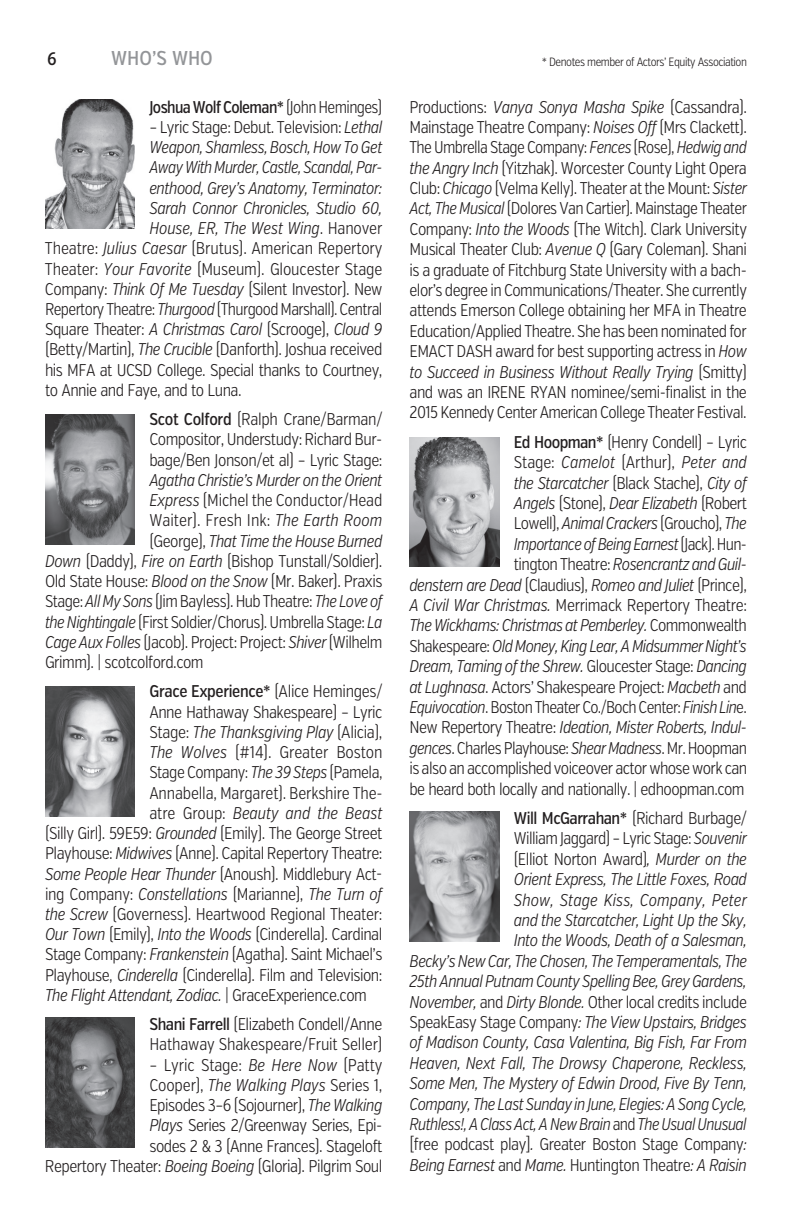
<style>
.page{position:relative;width:792px;height:1224px;background:#fff}
.page>*{position:absolute;margin:0;border:0;box-sizing:border-box;transform-origin:0 0}
.t1{font:500 20px "Verb Ex Cond";color:#939598}
.t2{font:500 18px "Verb Ex Cond";color:#231f20}
.t3{font:300 17px/20.4px "Verb Ex Cond";letter-spacing:-.03em;color:#231f20;text-align:justify}
.t4{font:italic 300 17px/20.4px "Verb Ex Cond";letter-spacing:-.03em;color:#231f20;text-align:right;scale:.96 1}
.t5{font:italic 300 17px "Verb Ex Cond";letter-spacing:-.03em;color:#231f20}
.t6{font:300 17px/20.2px "Verb Ex Cond";letter-spacing:-.01em;color:#231f20}
.t7{font:italic 300 17px "Verb Ex Cond";letter-spacing:-.01em;color:#231f20}
.t8{font:300 17px "Verb Ex Cond";letter-spacing:-.03em;color:#231f20;scale:.95 1}
.t9{font:300 17px "Verb Ex Cond";letter-spacing:-.03em;color:#231f20;scale:.96 1}
.t10{font:italic 300 17px "Verb Ex Cond";letter-spacing:-.03em;color:#231f20;scale:.95 1}
.t11{font:500 17px "Verb Ex Cond";letter-spacing:-.035em;color:#231f20;scale:.95 1}
.t12{font:500 17px "Verb Ex Cond";letter-spacing:-.035em;color:#231f20}
.t13{font:300 17px "Verb Ex Cond";color:#231f20}
.t14{font:300 12px "Verb Ex Cond";letter-spacing:-.04em;color:#231f20}
.s1{font-weight:300}
.s2{font-style:italic}
.s3{font-style:normal}
.s4{font-weight:500}
.s5{font-weight:500;font-style:normal}
</style>
<div class="page">
<img style="left:410px;top:437px;width:90px;height:130px">
<img style="left:45px;top:99px;width:90px;height:130px">
<img style="left:410px;top:812px;width:90px;height:129px">
<img style="left:45px;top:1018px;width:90px;height:130px">
<img style="left:45px;top:415px;width:90px;height:129px">
<img style="left:45px;top:687px;width:90px;height:129px">
<p class="t2" style="left:47px;top:48px;width:11px">6</p>
<p class="t1" style="left:111px;top:46px;width:103px">WHO’S WHO</p>
<p class="t14" style="left:542px;top:54px;width:207px">* Denotes member of Actors’ Equity Association</p>
<p class="t11" style="left:149px;top:97px;width:247px">Joshua Wolf Coleman* <span class="s1">(John Heminges)</span></p>
<p class="t3" style="left:149px;top:117px;width:235px">– Lyric Stage: Debut. Television: <span class="s2">Lethal</span></p>
<p class="t5" style="left:149px;top:137px;width:235px">Weapon, Shamless, Bosch, How To Get</p>
<p class="t10" style="left:149px;top:157px;width:247px">Away With Murder, Castle, Scandal, Par-</p>
<p class="t5" style="left:149px;top:178px;width:235px">enthood, Grey’s Anatomy, Terminator:</p>
<p class="t5" style="left:149px;top:198px;width:235px">Sarah Connor Chronicles, Studio 60,</p>
<p class="t7" style="left:149px;top:218px;width:235px">House, ER, The West Wing<span class="s3">. Hanover</span></p>
<p class="t6" style="left:45px;top:239px;width:339px">Theatre: <span class="s2">Julius Caesar</span> (Brutus). American Repertory</p>
<p class="t6" style="left:45px;top:259px;width:339px">Theater: <span class="s2">Your Favorite</span> (Museum). Gloucester Stage</p>
<p class="t3" style="left:45px;top:279px;width:339px">Company: <span class="s2">Think Of Me Tuesday</span> (Silent Investor). New</p>
<p class="t8" style="left:45px;top:299px;width:357px">Repertory Theatre: <span class="s2">Thurgood</span> (Thurgood Marshall). Central</p>
<p class="t3" style="left:45px;top:319px;width:339px">Square Theater: <span class="s2">A Christmas Carol</span> (Scrooge), <span class="s2">Cloud 9</span></p>
<p class="t3" style="left:45px;top:340px;width:339px">(Betty/Martin), <span class="s2">The Crucible</span> (Danforth). Joshua received</p>
<p class="t3" style="left:45px;top:360px;width:339px">his MFA at UCSD College. Special thanks to Courtney,</p>
<p class="t3" style="left:45px;top:380px;width:198px">to Annie and Faye, and to Luna.</p>
<p class="t3" style="left:149px;top:410px;width:235px"><span class="s4">Scot Colford</span> (Ralph Crane/Barman/ Compositor, Understudy: Richard Bur&shy;bage/Ben Jonson/et al) – Lyric Stage:</p>
<p class="t5" style="left:149px;top:470px;width:235px">Agatha Christie’s Murder on the Orient</p>
<p class="t6" style="left:149px;top:491px;width:235px"><span class="s2">Express</span> (Michel the Conductor/Head</p>
<p class="t13" style="left:149px;top:511px;width:235px">Waiter). Fresh Ink: <span class="s2">The Earth Room</span></p>
<p class="t5" style="left:149px;top:531px;width:235px"><span class="s3">(George),</span> That Time the House Burned</p>
<p class="t3" style="left:45px;top:551px;width:339px"><span class="s2">Down</span> (Daddy), <span class="s2">Fire on Earth</span> (Bishop Tunstall/Soldier).</p>
<p class="t3" style="left:45px;top:571px;width:339px">Old State House: <span class="s2">Blood on the Snow</span> (Mr. Baker). Praxis</p>
<p class="t9" style="left:45px;top:592px;width:353px">Stage: <span class="s2">All My Sons</span> (Jim Bayless). Hub Theatre: <span class="s2">The Love of</span></p>
<p class="t3" style="left:45px;top:612px;width:339px"><span class="s2">the Nightingale</span> (First Soldier/Chorus). Umbrella Stage: <span class="s2">La</span></p>
<p class="t3" style="left:45px;top:632px;width:339px"><span class="s2">Cage Aux Folles</span> (Jacob). Project: Project: <span class="s2">Shiver</span> (Wilhelm</p>
<p class="t3" style="left:45px;top:652px;width:160px">Grimm). | scotcolford.com</p>
<p class="t12" style="left:149px;top:681px;width:235px">Grace Experience* <span class="s1">(Alice Heminges/</span></p>
<p class="t3" style="left:149px;top:702px;width:235px">Anne Hathaway Shakespeare) – Lyric</p>
<p class="t5" style="left:149px;top:722px;width:235px"><span class="s3">Stage:</span> The Thanksgiving Play <span class="s3">(Alicia),</span></p>
<p class="t6" style="left:149px;top:742px;width:235px"><span class="s2">The Wolves</span> (#14). Greater Boston</p>
<p class="t3" style="left:149px;top:763px;width:235px">Stage Company: <span class="s2">The 39 Steps</span> (Pamela,</p>
<p class="t6" style="left:149px;top:783px;width:235px">Annabella, Margaret). Berkshire The-</p>
<p class="t7" style="left:149px;top:803px;width:235px"><span class="s3">atre Group:</span> Beauty and the Beast</p>
<p class="t3" style="left:45px;top:823px;width:339px">(Silly Girl). 59E59: <span class="s2">Grounded</span> (Emily). The George Street</p>
<p class="t3" style="left:45px;top:843px;width:339px">Playhouse: <span class="s2">Midwives</span> (Anne). Capital Repertory Theatre:</p>
<p class="t3" style="left:45px;top:864px;width:339px"><span class="s2">Some People Hear Thunder</span> (Anoush). Middlebury Act-</p>
<p class="t5" style="left:45px;top:884px;width:339px"><span class="s3">ing Company:</span> Constellations <span class="s3">(Marianne),</span> The Turn of</p>
<p class="t3" style="left:45px;top:904px;width:339px"><span class="s2">the Screw</span> (Governess). Heartwood Regional Theater:</p>
<p class="t3" style="left:45px;top:924px;width:339px"><span class="s2">Our Town</span> (Emily), <span class="s2">Into the Woods</span> (Cinderella). Cardinal</p>
<p class="t3" style="left:45px;top:945px;width:339px">Stage Company: <span class="s2">Frankenstein</span> (Agatha). Saint Michael’s</p>
<p class="t3" style="left:45px;top:965px;width:339px">Playhouse, <span class="s2">Cinderella</span> (Cinderella). Film and Television:</p>
<p class="t5" style="left:45px;top:985px;width:323px">The Flight Attendant, Zodiac. <span class="s3">| GraceExperience.com</span></p>
<p class="t6" style="left:149px;top:1015px;width:235px"><span class="s4">Shani Farrell</span> (Elizabeth Condell/Anne<br>Hathaway Shakespeare/Fruit Seller)</p>
<p class="t3" style="left:45px;top:1055px;width:339px;text-align:right">– Lyric Stage: <span class="s2">Be Here Now</span> (Patty<br>Cooper), <span class="s2">The Walking Plays</span> Series 1,<br>Episodes 3–6 (Sojourner), <span class="s2">The Walking<br>Plays</span> Series 2/Greenway Series, Epi-<br>sodes 2 &amp; 3 (Anne Frances). Stageloft<br>Repertory Theater: <span class="s2">Boeing Boeing</span> (Gloria). Pilgrim Soul</p>
<p class="t3" style="left:409px;top:97px;width:339px">Productions: <span class="s2">Vanya Sonya Masha Spike</span> (Cassandra).<br>Mainstage Theatre Company: <span class="s2">Noises Off</span> (Mrs Clackett).<br>The Umbrella Stage Company: <span class="s2">Fences</span> (Rose), <span class="s2">Hedwig and the Angry Inch</span> (Yitzhak). Worcester County Light Opera Club: <span class="s2">Chicago</span> (Velma Kelly). Theater at the Mount: <span class="s2">Sister Act, The Musical</span> (Dolores Van Cartier). Mainstage Theater Company: <span class="s2">Into the Woods</span> (The Witch). Clark University Musical Theater Club: <span class="s2">Avenue Q</span> (Gary Coleman). Shani is a graduate of Fitchburg State University with a bach&shy;elor’s degree in Communications/Theater. She currently attends Emerson College obtaining her MFA in Theatre Education/Applied Theatre. She has been nominated for EMACT DASH award for best supporting actress in <span class="s2">How to Succeed in Business Without Really Trying</span> (Smitty) and was an IRENE RYAN nominee/semi-finalist in the 2015 Kennedy Center American College Theater Festival.</p>
<p class="t3" style="left:410px;top:432px;width:339px;text-align:right"><span class="s4">Ed Hoopman*</span> (Henry Condell) – Lyric<br>Stage: <span class="s2">Camelot</span> (Arthur), <span class="s2">Peter and<br>the Starcatcher</span> (Black Stache), <span class="s2">City of<br>Angels</span> (Stone), <span class="s2">Dear Elizabeth</span> (Robert<br>Lowell), <span class="s2">Animal Crackers</span> (Groucho), <span class="s2">The<br>Importance of Being Earnest</span> (Jack). Hun-<br>tington Theatre: <span class="s2">Rosencrantz and Guil-<br>denstern are Dead</span> (Claudius), <span class="s2">Romeo and Juliet</span> (Prince), <span class="s2">A Civil War Christmas.</span> Merrimack Repertory Theatre:<br><span class="s2">The Wickhams: Christmas at Pemberley.</span> Commonwealth Shakespeare: <span class="s2">Old Money, King Lear, A Midsummer Night’s Dream, Taming of the Shrew.</span> Gloucester Stage: <span class="s2">Dancing at Lughnasa</span>. Actors’ Shakespeare Project: <span class="s2">Macbeth</span> and <span class="s2">Equivocation</span>. Boston Theater Co./Boch Center: <span class="s2">Finish Lin</span>e.<br>New Repertory Theatre: <span class="s2">Ideation, Mister Roberts, Indul&shy;gences</span>. Charles Playhouse: <span class="s2">Shear Madness</span>. Mr. Hoopman is also an accomplished voiceover actor whose work can be heard both locally and nationally. | edhoopman.com</p>
<p class="t4" style="left:410px;top:808px;width:353px"><span class="s5">Will McGarrahan*</span> <span class="s3">(Richard Burbage/<br>William Jaggard) – Lyric Stage:</span> Souvenir<br><span class="s3">(Elliot Norton Award)</span>, Murder on the<br>Orient Express, The Little Foxes, Road<br>Show, Stage Kiss, Company, Peter<br>and the Starcatcher, Light Up the Sky,<br>Into the Woods, Death of a Salesman,<br>Becky’s New Car, The Chosen, The Temperamentals, The 25th Annual Putnam County Spelling Bee, Grey Gardens, November, <span class="s3">and</span> Dirty Blonde. <span class="s3">Other local credits include SpeakEasy Stage Company</span>: The View Upstairs, Bridges of Madison County, Casa Valentina, Big Fish, Far From Heaven, Next Fall, The Drowsy Chaperone, Reckless, Some Men, The Mystery of Edwin Drood, Five By Tenn, Company, The Last Sunday in June, Elegies: A Song Cycle, Ruthless!, A Class Act, A New Brain <span class="s3">and</span> The Usual Unusual <span class="s3">[free podcast play]</span>. <span class="s3">Greater Boston Stage Company</span>:<br>Being Earnest <span class="s3">and</span> Mame. <span class="s3">Huntington Theatre</span>: A Raisin</p>
</div>
